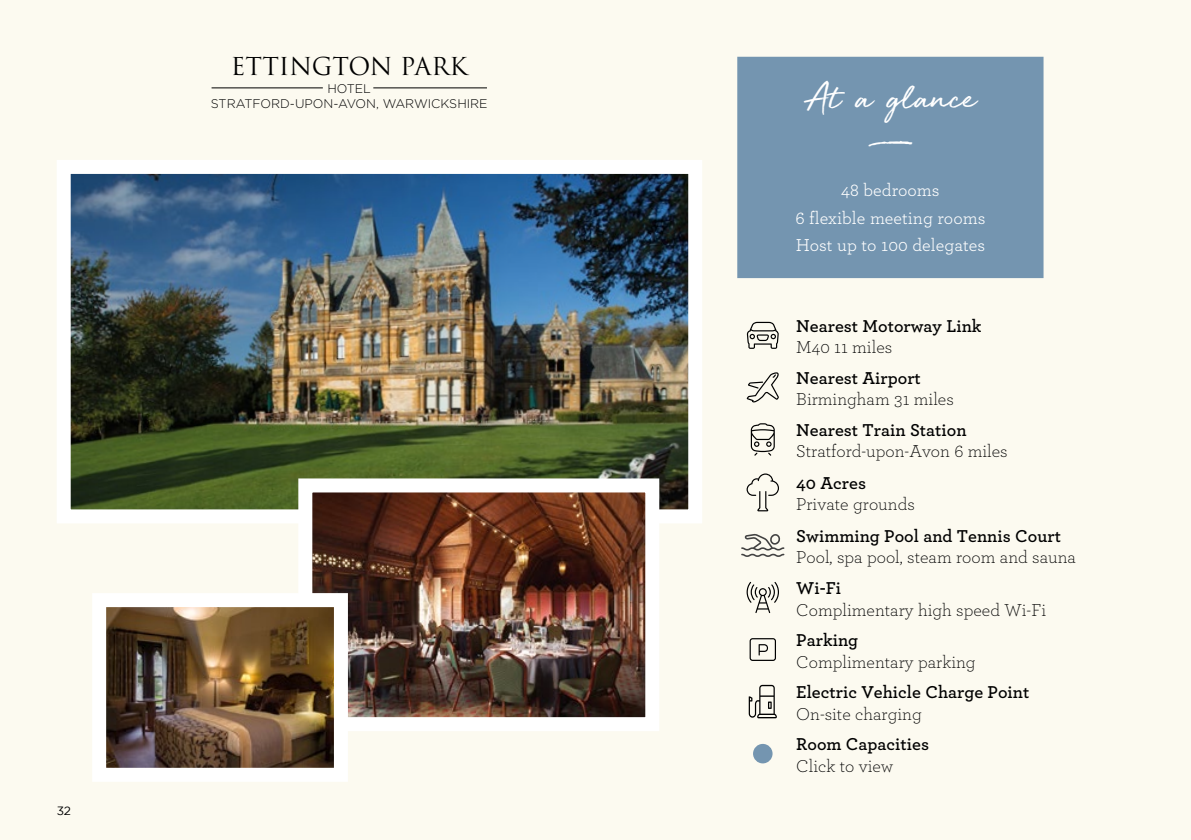
<style>
.page{position:relative;width:1191px;height:840px;background:#fff}
.page>*{position:absolute;margin:0;border:0;box-sizing:border-box;transform-origin:0 0}
.t1{font:39px "Golden Plains";color:#fff}
.t2{font:24px "Trajan Pro";color:#000}
.t3{font:300 18px "Archer Pro";color:#000}
.t4{font:600 18px "Archer Pro";color:#000}
.t5{font:18px/27.6px "Archer Pro";color:#fff;text-align:center}
.t6{font:300 12.4px/15px "Gotham";color:#000;text-align:center}
.t7{font:12px "Gotham";color:#000}
</style>
<div class="page">
<div style="left:0;top:0;width:1191px;height:839px;background:#fcfaf0"></div>
<img style="left:72px;top:175px;width:615px;height:333px">
<div style="left:57px;top:160px;width:645px;height:363px;border:14px solid #fff"></div>
<img style="left:313px;top:493px;width:331px;height:222px">
<div style="left:298px;top:478px;width:361px;height:252px;border:14px solid #fff"></div>
<hr style="left:211px;top:87px;width:112px;height:1px;background:#000">
<hr style="left:373px;top:87px;width:114px;height:1px;background:#000">
<img style="left:107px;top:607px;width:226px;height:159px">
<div style="left:92px;top:592px;width:256px;height:189px;border:14px solid #fff"></div>
<svg style="left:746px;top:321px;width:33px;height:27px"></svg>
<svg style="left:746px;top:372px;width:33px;height:30px"></svg>
<svg style="left:751px;top:423px;width:24px;height:32px"></svg>
<svg style="left:746px;top:473px;width:33px;height:38px"></svg>
<svg style="left:741px;top:533px;width:43px;height:23px"></svg>
<svg style="left:746px;top:581px;width:33px;height:31px"></svg>
<svg style="left:749px;top:638px;width:27px;height:22px"></svg>
<svg style="left:748px;top:684px;width:29px;height:34px"></svg>
<div style="left:753px;top:743px;width:19px;height:20px;background:#7495b0;border-radius:50%"></div>
<div style="left:737px;top:57px;width:306px;height:221px;background:#7495b0"></div>
<svg style="left:868px;top:141px;width:44px;height:6px"></svg>
<h2 class="t2" style="left:231px;top:51px;width:238px">ETTINGTON PARK</h2>
<p class="t6" style="left:211px;top:80px;width:278px">HOTEL<br>STRATFORD-UPON-AVON, WARWICKSHIRE</p>
<p class="t7" style="left:57px;top:803px;width:16px">32</p>
<h1 class="t1" style="left:804px;top:71px;width:174px">At a glance</h1>
<p class="t5" style="left:795px;top:175px;width:191px">48 bedrooms<br>6 flexible meeting rooms<br>Host up to 100 delegates</p>
<p class="t4" style="left:796px;top:312px;width:187px">Nearest Motorway Link</p>
<p class="t3" style="left:796px;top:335px;width:97px">M40 11 miles</p>
<p class="t4" style="left:796px;top:364px;width:126px">Nearest Airport</p>
<p class="t3" style="left:796px;top:387px;width:159px">Birmingham 31 miles</p>
<p class="t4" style="left:796px;top:416px;width:172px">Nearest Train Station</p>
<p class="t3" style="left:796px;top:439px;width:213px">Stratford-upon-Avon 6 miles</p>
<p class="t4" style="left:796px;top:469px;width:71px">40 Acres</p>
<p class="t3" style="left:796px;top:492px;width:120px">Private grounds</p>
<p class="t4" style="left:796px;top:522px;width:266px">Swimming Pool and Tennis Court</p>
<p class="t3" style="left:796px;top:545px;width:281px">Pool, spa pool, steam room and sauna</p>
<p class="t4" style="left:796px;top:574px;width:46px">Wi-Fi</p>
<p class="t3" style="left:796px;top:597px;width:251px">Complimentary high speed Wi-Fi</p>
<p class="t4" style="left:796px;top:626px;width:63px">Parking</p>
<p class="t3" style="left:796px;top:649px;width:181px">Complimentary parking</p>
<p class="t4" style="left:796px;top:678px;width:234px">Electric Vehicle Charge Point</p>
<p class="t3" style="left:796px;top:701px;width:127px">On-site charging</p>
<p class="t4" style="left:796px;top:730px;width:134px">Room Capacities</p>
<p class="t3" style="left:796px;top:753px;width:98px">Click to view</p>
</div>
